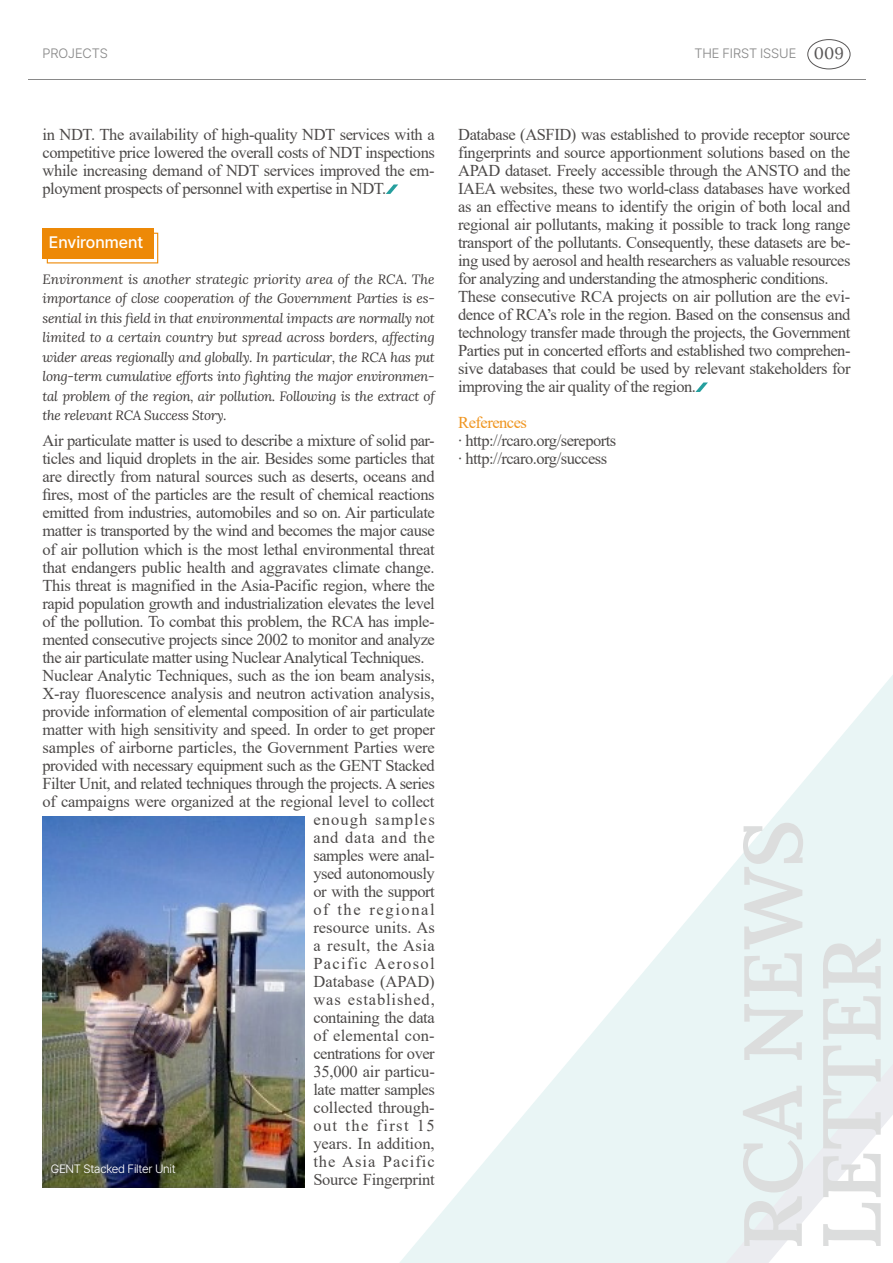
<style>
.page{position:relative;width:893px;height:1263px;background:#fff}
.page>*{position:absolute;margin:0;border:0;box-sizing:border-box;transform-origin:0 0}
.t1{font:600 82.2px/78.9px "Lora";color:#dcdddd}
.t2{font:16.5px/18px "Times New Roman";letter-spacing:-.025em;color:#4c4948}
.t3{font:16.5px "Times New Roman";color:#4c4948}
.t4{font:16.5px "Times New Roman";letter-spacing:.005em;color:#4c4948}
.t5{font:16.5px "Times New Roman";letter-spacing:.025em;color:#4c4948}
.t6{font:16.5px "Times New Roman";letter-spacing:.05em;color:#4c4948}
.t7{font:16.5px "Times New Roman";letter-spacing:.01em;color:#4c4948}
.t8{font:16.5px "Times New Roman";letter-spacing:.08em;color:#4c4948}
.t9{font:16.5px "Times New Roman";letter-spacing:.06em;color:#4c4948}
.t10{font:16.5px "Times New Roman";letter-spacing:.065em;color:#4c4948}
.t11{font:16.5px "Times New Roman";letter-spacing:.04em;color:#4c4948}
.t12{font:16.5px "Times New Roman";letter-spacing:.095em;color:#4c4948}
.t13{font:16.5px "Times New Roman";letter-spacing:.085em;color:#4c4948}
.t14{font:500 16.5px "Pretendard";color:#fff}
.t15{font:16.5px "Times New Roman";letter-spacing:-.03em;color:#ef9520}
.t16{font:italic 13.5px/19.5px "Lora";letter-spacing:-.02em;color:#3e3a39;text-align:justify}
.t17{font:300 13.5px "Pretendard";letter-spacing:-.005em;color:#898989}
.t18{font:300 12px "Pretendard";letter-spacing:-.02em;color:#fff}
.s1{font-family:"Lora";font-weight:400;font-size:16.5px;color:#595757}
</style>
<div class="page">
<svg style="left:386px;top:184px;width:12px;height:10px"></svg>
<div style="left:807px;top:39px;width:43px;height:30px;border:1px solid #595757;border-radius:50%"></div>
<hr style="left:28px;top:79px;width:837px;height:1px;background:#898989">
<img style="left:43px;top:816px;width:262px;height:372px">
<div style="left:43px;top:229px;width:111px;height:30px;background:#ed8907"></div>
<svg style="left:695px;top:382px;width:13px;height:10px"></svg>
<svg style="left:400px;top:675px;width:493px;height:588px"></svg>
<p class="t17" style="left:43px;top:44px;width:67px">PROJECTS</p>
<p class="t17" style="left:694px;top:44px;width:151px">THE FIRST ISSUE <span class="s1">009</span></p>
<p class="t2" style="left:43px;top:125px;width:394px;text-align:justify">in NDT. The availability of high-quality NDT services with a competitive price lowered the overall costs of NDT inspections while increasing demand of NDT services improved the em&shy;ployment prospects of personnel with expertise in NDT.</p>
<p class="t14" style="left:49px;top:230px;width:96px">Environment</p>
<p class="t16" style="left:43px;top:269px;width:394px">Environment is another strategic priority area of the RCA. The importance of close cooperation of the Government Parties is es&shy;sential in this field in that environmental impacts are normally not limited to a certain country but spread across borders, affecting wider areas regionally and globally. In particular, the RCA has put long-term cumulative efforts into fighting the major environmen&shy;tal problem of the region, air pollution. Following is the extract of the relevant RCA Success Story.</p>
<p class="t2" style="left:43px;top:431px;width:394px">Air particulate matter is used to describe a mixture of solid par-</p>
<p class="t2" style="left:43px;top:449px;width:394px">ticles and liquid droplets in the air. Besides some particles that</p>
<p class="t2" style="left:43px;top:467px;width:394px">are directly from natural sources such as deserts, oceans and</p>
<p class="t2" style="left:43px;top:485px;width:394px">fires, most of the particles are the result of chemical reactions</p>
<p class="t2" style="left:43px;top:503px;width:394px">emitted from industries, automobiles and so on. Air particulate</p>
<p class="t2" style="left:43px;top:521px;width:394px">matter is transported by the wind and becomes the major cause</p>
<p class="t2" style="left:43px;top:539px;width:394px">of air pollution which is the most lethal environmental threat</p>
<p class="t2" style="left:43px;top:557px;width:394px">that endangers public health and aggravates climate change.</p>
<p class="t2" style="left:43px;top:575px;width:394px">This threat is magnified in the Asia-Pacific region, where the</p>
<p class="t2" style="left:43px;top:593px;width:394px">rapid population growth and industrialization elevates the level</p>
<p class="t2" style="left:43px;top:611px;width:394px">of the pollution. To combat this problem, the RCA has imple-</p>
<p class="t2" style="left:43px;top:629px;width:394px">mented consecutive projects since 2002 to monitor and analyze</p>
<p class="t2" style="left:43px;top:647px;width:384px">the air particulate matter using Nuclear Analytical Techniques.</p>
<p class="t2" style="left:43px;top:665px;width:394px">Nuclear Analytic Techniques, such as the ion beam analysis,</p>
<p class="t2" style="left:43px;top:683px;width:393px">X-ray fluorescence analysis and neutron activation analysis,</p>
<p class="t2" style="left:43px;top:701px;width:394px">provide information of elemental composition of air particulate</p>
<p class="t2" style="left:43px;top:719px;width:394px">matter with high sensitivity and speed. In order to get proper</p>
<p class="t2" style="left:43px;top:737px;width:394px">samples of airborne particles, the Government Parties were</p>
<p class="t2" style="left:43px;top:755px;width:394px">provided with necessary equipment such as the GENT Stacked</p>
<p class="t2" style="left:43px;top:773px;width:394px">Filter Unit, and related techniques through the projects. A series</p>
<p class="t2" style="left:43px;top:791px;width:394px">of campaigns were organized at the regional level to collect</p>
<p class="t10" style="left:313px;top:807px;width:123px">enough samples</p>
<p class="t11" style="left:313px;top:825px;width:123px">and data and the</p>
<p class="t2" style="left:313px;top:845px;width:123px">samples were anal-</p>
<p class="t2" style="left:313px;top:863px;width:123px">ysed autonomously</p>
<p class="t2" style="left:313px;top:881px;width:123px">or with the support</p>
<p class="t12" style="left:313px;top:897px;width:123px">of the regional</p>
<p class="t4" style="left:313px;top:915px;width:123px">resource units. As</p>
<p class="t5" style="left:313px;top:933px;width:123px">a result, the Asia</p>
<p class="t8" style="left:313px;top:951px;width:123px">Pacific Aerosol</p>
<p class="t4" style="left:313px;top:969px;width:123px">Database (APAD)</p>
<p class="t6" style="left:313px;top:987px;width:123px">was established,</p>
<p class="t2" style="left:313px;top:1007px;width:123px">containing the data</p>
<p class="t7" style="left:313px;top:1023px;width:123px">of elemental con-</p>
<p class="t2" style="left:313px;top:1043px;width:123px">centrations for over</p>
<p class="t2" style="left:313px;top:1061px;width:123px">35,000 air particu-</p>
<p class="t2" style="left:313px;top:1079px;width:123px">late matter samples</p>
<p class="t3" style="left:313px;top:1095px;width:123px">collected through-</p>
<p class="t13" style="left:313px;top:1113px;width:123px">out the first 15</p>
<p class="t3" style="left:313px;top:1131px;width:123px">years. In addition,</p>
<p class="t9" style="left:313px;top:1149px;width:123px">the Asia Pacific</p>
<p class="t2" style="left:313px;top:1169px;width:123px">Source Fingerprint</p>
<p class="t18" style="left:51px;top:1160px;width:127px">GENT Stacked Filter Unit</p>
<p class="t2" style="left:458px;top:125px;width:394px">Database (ASFID) was established to provide receptor source fingerprints and source apportionment solutions based on the APAD dataset. Freely accessible through the ANSTO and the IAEA websites, these two world-class databases have worked as an effective means to identify the origin of both local and regional air pollutants, making it possible to track long range transport of the pollutants. Consequently, these datasets are be&shy;ing used by aerosol and health researchers as valuable resources for analyzing and understanding the atmospheric conditions.<br>These consecutive RCA projects on air pollution are the evi&shy;dence of RCA’s role in the region. Based on the consensus and technology transfer made through the projects, the Government Parties put in concerted efforts and established two comprehen&shy;sive databases that could be used by relevant stakeholders for improving the air quality of the region.</p>
<p class="t15" style="left:458px;top:411px;width:70px">References</p>
<p class="t2" style="left:458px;top:431px;width:160px">∙ http://rcaro.org/sereports ∙ http://rcaro.org/success</p>
<h1 class="t1" style="left:728px;top:1250px;width:432px;rotate:-90deg">RCA NEWS<br>LETTER</h1>
</div>
